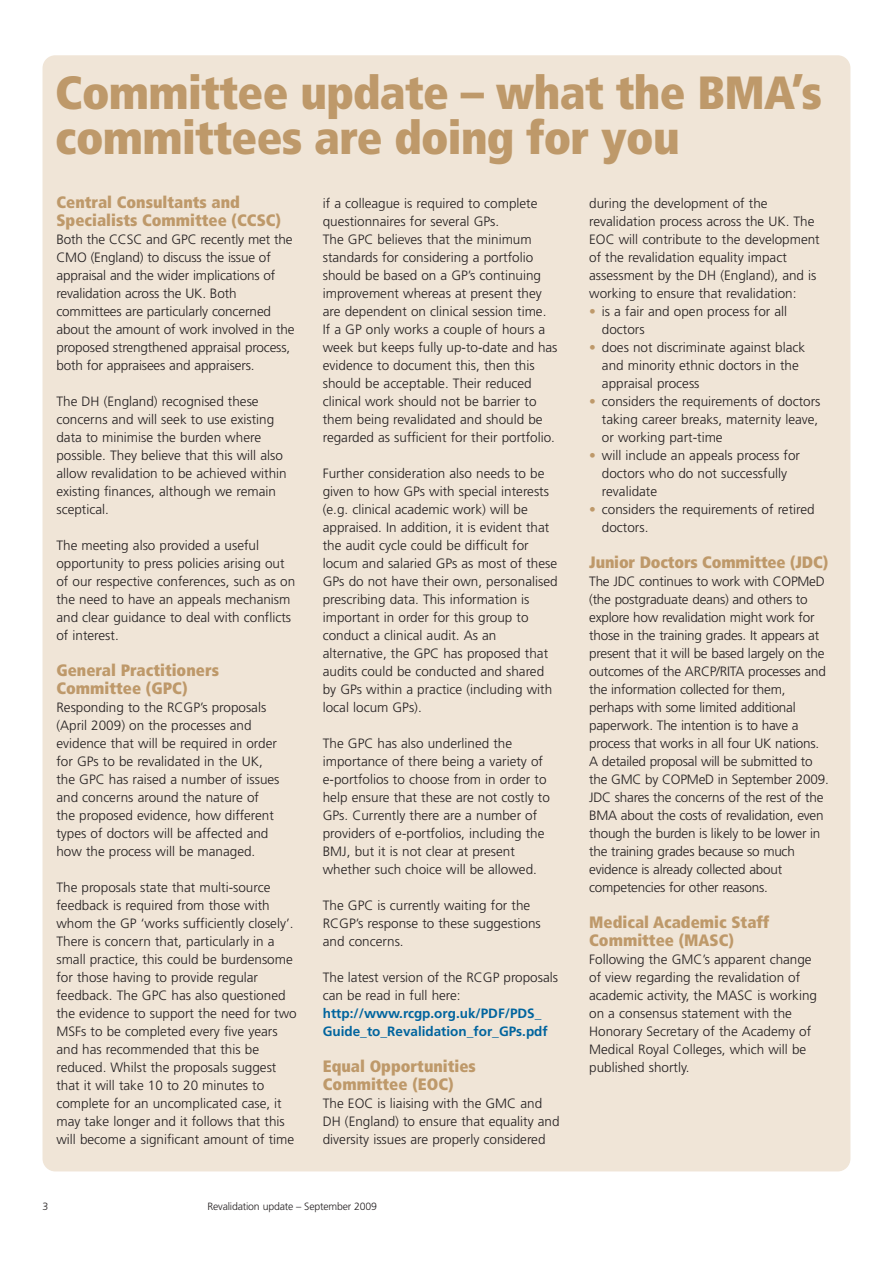
<style>
.page{position:relative;width:893px;height:1263px;background:#fff}
.page>*{position:absolute;margin:0;border:0;box-sizing:border-box;transform-origin:0 0}
.t1{font:900 condensed 46.5px/45px "Frutiger";letter-spacing:-.015em;color:#be996a}
.t2{font:900 condensed 16.5px/18px "Frutiger";color:#be996a}
.t3{font:300 13.5px/18px "Frutiger";color:#231f20}
.t4{font:700 13.5px/18px "Frutiger";color:#00649e}
.t5{font:300 10.5px "Frutiger";letter-spacing:-.015em;color:#231f20}
.s1{color:#be996a}
</style>
<div class="page">
<div style="left:43px;top:55px;width:807px;height:1116px;background:#f0e5d7;border-radius:13px"></div>
<h1 class="t1" style="left:55px;top:74px;width:768px">Committee update – what the BMA’s committees are doing for you</h1>
<p class="t2" style="left:56px;top:195px;width:226px">Central Consultants and<br>Specialists Committee (CCSC)</p>
<p class="t3" style="left:56px;top:232px;width:240px">Both the CCSC and GPC recently met the CMO (England) to discuss the issue of appraisal and the wider implications of revalidation across the UK. Both committees are particularly concerned about the amount of work involved in the proposed strengthened appraisal process, both for appraisees and appraisers.</p>
<p class="t3" style="left:56px;top:394px;width:232px">The DH (England) recognised these concerns and will seek to use existing data to minimise the burden where possible. They believe that this will also allow revalidation to be achieved within existing finances, although we remain sceptical.</p>
<p class="t3" style="left:56px;top:538px;width:240px">The meeting also provided a useful opportunity to press policies arising out of our respective conferences, such as on the need to have an appeals mechanism and clear guidance to deal with conflicts of interest.</p>
<p class="t2" style="left:56px;top:663px;width:164px">General Practitioners<br>Committee (GPC)</p>
<p class="t3" style="left:56px;top:700px;width:225px">Responding to the RCGP’s proposals (April 2009) on the processes and evidence that will be required in order for GPs to be revalidated in the UK, the GPC has raised a number of issues and concerns around the nature of the proposed evidence, how different types of doctors will be affected and how the process will be managed.</p>
<p class="t3" style="left:56px;top:880px;width:242px">The proposals state that multi-source feedback is required from those with whom the GP ‘works sufficiently closely’.<br>There is concern that, particularly in a small practice, this could be burdensome for those having to provide regular feedback. The GPC has also questioned the evidence to support the need for two MSFs to be completed every five years and has recommended that this be reduced. Whilst the proposals suggest that it will take 10 to 20 minutes to complete for an uncomplicated case, it may take longer and it follows that this will become a significant amount of time</p>
<p class="t3" style="left:323px;top:196px;width:236px">if a colleague is required to complete questionnaires for several GPs.<br>The GPC believes that the minimum standards for considering a portfolio should be based on a GP’s continuing improvement whereas at present they are dependent on clinical session time.<br>If a GP only works a couple of hours a week but keeps fully up-to-date and has evidence to document this, then this should be acceptable. Their reduced clinical work should not be barrier to them being revalidated and should be regarded as sufficient for their portfolio.</p>
<p class="t3" style="left:323px;top:465px;width:236px">Further consideration also needs to be given to how GPs with special interests (e.g. clinical academic work) will be appraised. In addition, it is evident that the audit cycle could be difficult for locum and salaried GPs as most of these GPs do not have their own, personalised prescribing data. This information is important in order for this group to conduct a clinical audit. As an alternative, the GPC has proposed that audits could be conducted and shared by GPs within a practice (including with local locum GPs).</p>
<p class="t3" style="left:323px;top:735px;width:229px">The GPC has also underlined the importance of there being a variety of e-portfolios to choose from in order to help ensure that these are not costly to GPs. Currently there are a number of providers of e-portfolios, including the BMJ, but it is not clear at present whether such choice will be allowed.</p>
<p class="t3" style="left:323px;top:897px;width:220px">The GPC is currently waiting for the<br>RCGP’s response to these suggestions and concerns.</p>
<p class="t3" style="left:323px;top:969px;width:237px">The latest version of the RCGP proposals can be read in full here:</p>
<p class="t4" style="left:323px;top:1005px;width:226px">http://www.rcgp.org.uk/PDF/PDS_<br>Guide_to_Revalidation_for_GPs.pdf</p>
<p class="t2" style="left:323px;top:1059px;width:155px">Equal Opportunities<br>Committee (EOC)</p>
<p class="t3" style="left:323px;top:1096px;width:238px">The EOC is liaising with the GMC and<br>DH (England) to ensure that equality and diversity issues are properly considered</p>
<p class="t3" style="left:589px;top:196px;width:232px">during the development of the revalidation process across the UK. The EOC will contribute to the development of the revalidation equality impact assessment by the DH (England), and is working to ensure that revalidation:</p>
<p class="t3" style="left:602px;top:304px;width:187px;text-indent:-13px"><span class="s1">•</span> is a fair and open process for all doctors</p>
<p class="t3" style="left:602px;top:340px;width:205px;text-indent:-13px"><span class="s1">•</span> does not discriminate against black and minority ethnic doctors in the appraisal process</p>
<p class="t3" style="left:602px;top:394px;width:220px;text-indent:-13px"><span class="s1">•</span> considers the requirements of doctors taking career breaks, maternity leave, or working part-time</p>
<p class="t3" style="left:602px;top:448px;width:200px;text-indent:-13px"><span class="s1">•</span> will include an appeals process for doctors who do not successfully revalidate</p>
<p class="t3" style="left:602px;top:502px;width:214px;text-indent:-13px"><span class="s1">•</span> considers the requirements of retired doctors.</p>
<p class="t2" style="left:589px;top:555px;width:240px">Junior Doctors Committee (JDC)</p>
<p class="t3" style="left:589px;top:574px;width:241px">The JDC continues to work with COPMeD (the postgraduate deans) and others to explore how revalidation might work for those in the training grades. It appears at present that it will be based largely on the outcomes of the ARCP/RITA processes and the information collected for them, perhaps with some limited additional paperwork. The intention is to have a process that works in all four UK nations.<br>A detailed proposal will be submitted to the GMC by COPMeD in September 2009.<br>JDC shares the concerns of the rest of the BMA about the costs of revalidation, even though the burden is likely to be lower in the training grades because so much evidence is already collected about competencies for other reasons.</p>
<p class="t2" style="left:589px;top:915px;width:182px">Medical Academic Staff<br>Committee (MASC)</p>
<p class="t3" style="left:589px;top:952px;width:229px">Following the GMC’s apparent change of view regarding the revalidation of academic activity, the MASC is working on a consensus statement with the Honorary Secretary of the Academy of Medical Royal Colleges, which will be published shortly.</p>
<p class="t5" style="left:43px;top:1202px;width:7px">3</p>
<p class="t5" style="left:207px;top:1202px;width:171px">Revalidation update – September 2009</p>
</div>
